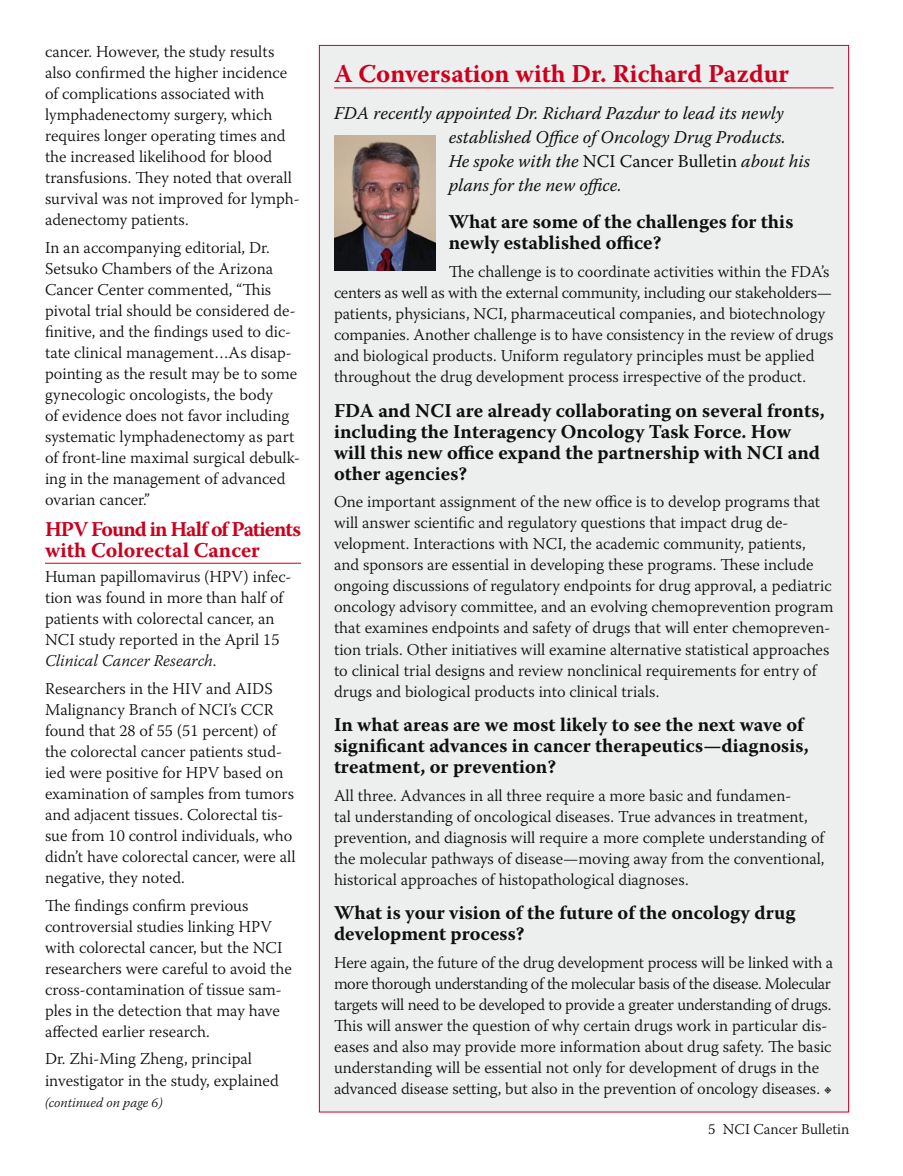
<style>
.page{position:relative;width:903px;height:1176px;background:#fff}
.page>*{position:absolute;margin:0;border:0;box-sizing:border-box;transform-origin:0 0}
.t1{font:700 25.5px "Warnock Pro";color:#cc001e}
.t2{font:700 21px/21px "Warnock Pro";letter-spacing:-.035em;color:#cc001e}
.t3{font:700 19.5px/21px "Warnock Pro";color:#0f0f0f}
.t4{font:italic 18px/24px "Warnock Pro";color:#0f0f0f}
.t5{font:300 16.5px/21px "Warnock Pro";color:#0f0f0f}
.t6{font:300 15px "Warnock Pro";color:#0f0f0f}
.t7{font:italic 300 13.5px "Warnock Pro";color:#0f0f0f}
.s1{font-style:italic}
.s2{font-style:normal}
</style>
<div class="page">
<hr style="left:45px;top:562px;width:256px;height:1px;background:#cc001e">
<div style="left:319px;top:45px;width:530px;height:1066px;background:#edeeee"></div>
<hr style="left:334px;top:87px;width:499px;height:1px;background:#cc001e">
<img style="left:334px;top:136px;width:101px;height:134px">
<p class="t5" style="left:45px;top:41px;width:256px">cancer. However, the study results also confirmed the higher incidence of complications associated with lymphadenectomy surgery, which requires longer operating times and the increased likelihood for blood transfusions. They noted that overall survival was not improved for lymph&shy;adenectomy patients.</p>
<p class="t5" style="left:45px;top:237px;width:257px">In an accompanying editorial, Dr.<br>Setsuko Chambers of the Arizona Cancer Center commented, “This pivotal trial should be considered de&shy;finitive, and the findings used to dic&shy;tate clinical management…As disap&shy;pointing as the result may be to some gynecologic oncologists, the body<br>of evidence does not favor including systematic lymphadenectomy as part of front-line maximal surgical debulk&shy;ing in the management of advanced ovarian cancer.”</p>
<p class="t2" style="left:45px;top:518px;width:257px">HPV Found in Half of Patients with Colorectal Cancer</p>
<p class="t5" style="left:45px;top:565px;width:248px">Human papillomavirus (HPV) infec&shy;tion was found in more than half of patients with colorectal cancer, an NCI study reported in the April 15<br><span class="s1">Clinical Cancer Research</span>.</p>
<p class="t5" style="left:45px;top:677px;width:252px">Researchers in the HIV and AIDS Malignancy Branch of NCI’s CCR found that 28 of 55 (51 percent) of the colorectal cancer patients stud&shy;ied were positive for HPV based on examination of samples from tumors and adjacent tissues. Colorectal tis&shy;sue from 10 control individuals, who didn’t have colorectal cancer, were all negative, they noted.</p>
<p class="t5" style="left:45px;top:894px;width:248px">The findings confirm previous controversial studies linking HPV with colorectal cancer, but the NCI researchers were careful to avoid the cross-contamination of tissue sam&shy;ples in the detection that may have affected earlier research.</p>
<p class="t5" style="left:45px;top:1047px;width:235px">Dr. Zhi-Ming Zheng, principal investigator in the study, explained</p>
<p class="t7" style="left:45px;top:1093px;width:119px">(continued on page 6)</p>
<h1 class="t1" style="left:334px;top:58px;width:457px">A Conversation with Dr. Richard Pazdur</h1>
<p class="t4" style="left:449px;top:100px;width:363px;text-indent:-115px">FDA recently appointed Dr. Richard Pazdur to lead its newly established Office of Oncology Drug Products.<br>He spoke with the <span class="s2">NCI Cancer Bulletin</span> about his plans for the new office.</p>
<p class="t3" style="left:449px;top:211px;width:346px">What are some of the challenges for this newly established office?</p>
<p class="t5" style="left:334px;top:261px;width:501px;text-indent:115px">The challenge is to coordinate activities within the FDA’s centers as well as with the external community, including our stakeholders— patients, physicians, NCI, pharmaceutical companies, and biotechnology companies. Another challenge is to have consistency in the review of drugs and biological products. Uniform regulatory principles must be applied throughout the drug development process irrespective of the product.</p>
<p class="t3" style="left:334px;top:399px;width:492px">FDA and NCI are already collaborating on several fronts, including the Interagency Oncology Task Force. How will this new office expand the partnership with NCI and other agencies?</p>
<p class="t5" style="left:334px;top:491px;width:501px">One important assignment of the new office is to develop programs that will answer scientific and regulatory questions that impact drug de&shy;velopment. Interactions with NCI, the academic community, patients, and sponsors are essential in developing these programs. These include ongoing discussions of regulatory endpoints for drug approval, a pediatric oncology advisory committee, and an evolving chemoprevention program that examines endpoints and safety of drugs that will enter chemopreven&shy;tion trials. Other initiatives will examine alternative statistical approaches to clinical trial designs and review nonclinical requirements for entry of drugs and biological products into clinical trials.</p>
<p class="t3" style="left:334px;top:713px;width:476px">In what areas are we most likely to see the next wave of significant advances in cancer therapeutics—diagnosis, treatment, or prevention?</p>
<p class="t5" style="left:334px;top:784px;width:492px">All three. Advances in all three require a more basic and fundamen-<br>tal understanding of oncological diseases. True advances in treatment, prevention, and diagnosis will require a more complete understanding of the molecular pathways of disease—moving away from the conventional, historical approaches of histopathological diagnoses.</p>
<p class="t3" style="left:334px;top:901px;width:463px">What is your vision of the future of the oncology drug development process?</p>
<p class="t5" style="left:334px;top:951px;width:501px">Here again, the future of the drug development process will be linked with a more thorough understanding of the molecular basis of the disease. Molecular targets will need to be developed to provide a greater understanding of drugs.<br>This will answer the question of why certain drugs work in particular dis&shy;eases and also may provide more information about drug safety. The basic understanding will be essential not only for development of drugs in the advanced disease setting, but also in the prevention of oncology diseases. d</p>
<p class="t6" style="left:708px;top:1119px;width:143px">5 NCI Cancer Bulletin</p>
</div>
